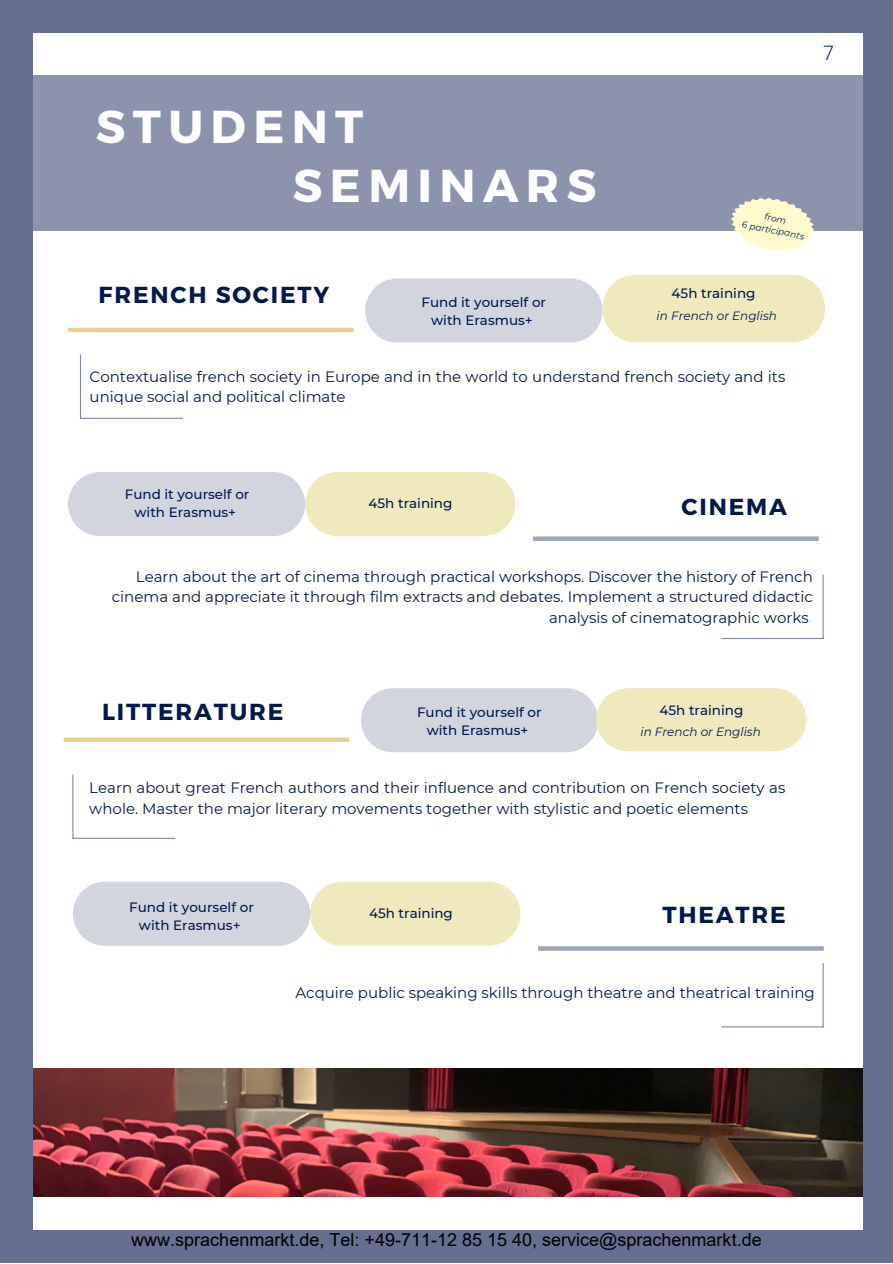
<style>
.page{position:relative;width:893px;height:1264px;background:#fff}
.page>*{position:absolute;margin:0;border:0;box-sizing:border-box;transform-origin:0 0}
.t1{font:700 46.05px/58.5px "Montserrat";letter-spacing:.16em;color:#fff}
.t2{font:700 23.1px "Montserrat";letter-spacing:.08em;color:#00194f}
.t3{font:300 19.8px "Open Sans";color:#00194f}
.t4{font:18px "Arial";color:#000}
.t5{font:15px/20.2px "Montserrat";color:#00194f}
.t6{font:500 13.5px/18px "Montserrat";color:#00194f;text-align:center}
.t7{font:italic 12px "Montserrat";color:#00194f}
.t8{font:italic 9px/12px "Montserrat";color:#00194f;text-align:center}
</style>
<div class="page">
<div style="left:0;top:0;width:892px;height:1262px;background:#657091"></div>
<div style="left:34px;top:33px;width:828px;height:1196px;background:#fff"></div>
<img style="left:34px;top:1068px;width:828px;height:128px">
<div style="left:33px;top:76px;width:830px;height:155px;background:#8c94ad"></div>
<hr style="left:68px;top:328px;width:285px;height:4px;background:#ead08e">
<hr style="left:80px;top:354px;width:1px;height:64px;background:#00194f">
<hr style="left:80px;top:418px;width:103px;height:1px;background:#00194f">
<div style="left:365px;top:278px;width:237px;height:64px;background:#d2d5de;border-radius:32px"></div>
<div style="left:602px;top:275px;width:223px;height:67px;background:#f0e9bd;border-radius:33px"></div>
<div style="left:533px;top:536px;width:285px;height:5px;background:#9da6b9"></div>
<hr style="left:822px;top:574px;width:1px;height:65px;background:#00194f">
<hr style="left:721px;top:638px;width:102px;height:1px;background:#00194f">
<div style="left:68px;top:472px;width:237px;height:64px;background:#d2d5de;border-radius:32px"></div>
<div style="left:305px;top:472px;width:210px;height:64px;background:#f0e9bd;border-radius:32px"></div>
<div style="left:64px;top:737px;width:285px;height:5px;background:#ead08e"></div>
<hr style="left:72px;top:774px;width:1px;height:64px;background:#00194f">
<hr style="left:73px;top:837px;width:102px;height:1px;background:#00194f">
<div style="left:361px;top:688px;width:237px;height:64px;background:#d2d5de;border-radius:32px"></div>
<svg style="left:538px;top:946px;width:285px;height:4px"></svg>
<hr style="left:822px;top:963px;width:1px;height:64px;background:#00194f">
<hr style="left:721px;top:1026px;width:102px;height:1px;background:#00194f">
<div style="left:73px;top:881px;width:237px;height:64px;background:#d2d5de;border-radius:32px"></div>
<div style="left:310px;top:881px;width:210px;height:64px;background:#f0e9bd;border-radius:32px"></div>
<div style="left:596px;top:688px;width:210px;height:63px;background:#f0e9bd;border-radius:32px"></div>
<svg style="left:726px;top:191px;width:92px;height:60px;background:#dedeca"></svg>
<h3 class="t3" style="left:822px;top:38px;width:13px">7</h3>
<h1 class="t1" style="left:293px;top:95px;width:305px;text-indent:-197px">STUDENT<br>SEMINARS</h1>
<h2 class="t2" style="left:99px;top:280px;width:232px">FRENCH SOCIETY</h2>
<p class="t6" style="left:421px;top:293px;width:126px">Fund it yourself or with Erasmus+</p>
<p class="t8" style="left:745px;top:206px;width:65px;rotate:11deg">from<br>6 participants</p>
<p class="t6" style="left:671px;top:284px;width:85px">45h training</p>
<p class="t7" style="left:656px;top:308px;width:122px">in French or English</p>
<p class="t5" style="left:90px;top:367px;width:697px">Contextualise french society in Europe and in the world to understand french society and its unique social and political climate</p>
<p class="t6" style="left:125px;top:485px;width:126px">Fund it yourself or with Erasmus+</p>
<p class="t6" style="left:368px;top:494px;width:85px">45h training</p>
<h2 class="t2" style="left:681px;top:492px;width:107px">CINEMA</h2>
<p class="t5" style="left:112px;top:566px;width:702px;text-align:right">Learn about the art of cinema through practical workshops. Discover the history of French cinema and appreciate it through film extracts and debates. Implement a structured didactic analysis of cinematographic works</p>
<h2 class="t2" style="left:102px;top:697px;width:183px">LITTERATURE</h2>
<p class="t6" style="left:417px;top:703px;width:126px">Fund it yourself or with Erasmus+</p>
<p class="t6" style="left:659px;top:701px;width:85px">45h training</p>
<p class="t7" style="left:640px;top:724px;width:122px">in French or English</p>
<p class="t5" style="left:89px;top:777px;width:697px">Learn about great French authors and their influence and contribution on French society as whole. Master the major literary movements together with stylistic and poetic elements</p>
<p class="t6" style="left:129px;top:898px;width:126px">Fund it yourself or with Erasmus+</p>
<p class="t6" style="left:369px;top:904px;width:85px">45h training</p>
<h2 class="t2" style="left:662px;top:900px;width:125px">THEATRE</h2>
<p class="t5" style="left:295px;top:982px;width:521px">Acquire public speaking skills through theatre and theatrical training</p>
<p class="t4" style="left:131px;top:1227px;width:632px">www.sprachenmarkt.de, Tel: +49-711-12 85 15 40, service@sprachenmarkt.de</p>
</div>
